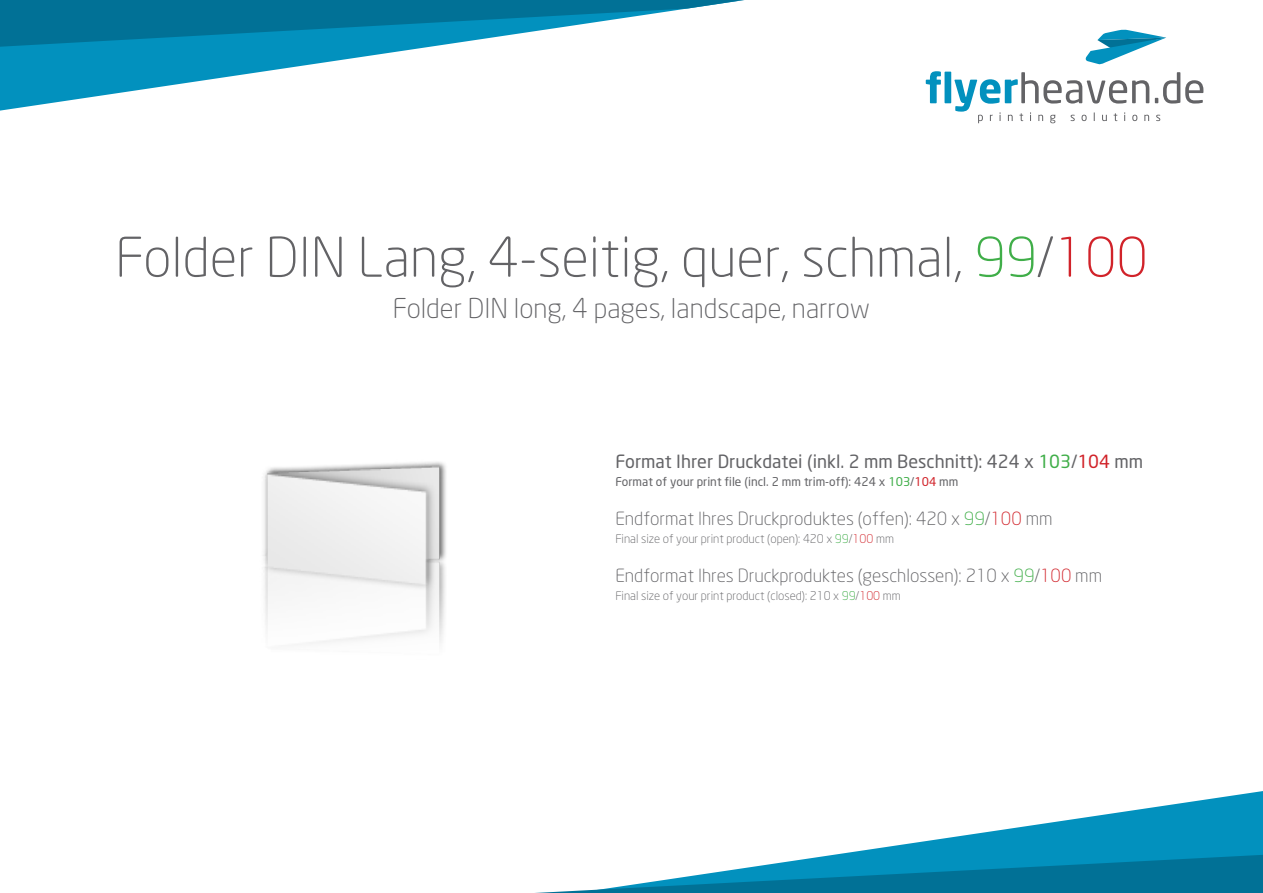
<style>
.page{position:relative;width:1263px;height:893px;background:#fff}
.page>*{position:absolute;margin:0;border:0;box-sizing:border-box;transform-origin:0 0}
.t1{font:300 54px "Neo Sans";color:#636366}
.t2{font:300 27px "Neo Sans";color:#636366}
.t3{font:300 18px "Neo Sans";color:#636366}
.t4{font:18px "Neo Sans";color:#636366}
.t5{font:300 12px "Neo Sans";color:#636366}
.t6{font:12px "Neo Sans";color:#636366}
.s1{color:#40ae49}
.s2{color:#d1232a}
</style>
<div class="page">
<svg style="left:0;top:47px;width:428px;height:64px"></svg>
<svg style="left:0;top:0;width:744px;height:47px"></svg>
<svg style="left:833px;top:791px;width:430px;height:64px"></svg>
<svg style="left:535px;top:855px;width:728px;height:38px"></svg>
<svg style="left:1085px;top:29px;width:81px;height:35px"></svg>
<svg style="left:1156px;top:115px;width:4px;height:6px"></svg>
<svg style="left:1155px;top:72px;width:48px;height:32px"></svg>
<svg style="left:926px;top:71px;width:15px;height:32px"></svg>
<div style="left:944px;top:72px;width:7px;height:31px;background:#0291be"></div>
<svg style="left:954px;top:72px;width:195px;height:51px"></svg>
<img style="left:263px;top:462px;width:183px;height:183px">
<h1 class="t1" style="left:115px;top:225px;width:1034px">Folder DIN Lang, 4-seitig, quer, schmal, <span class="s1">99</span>/<span class="s2">100</span></h1>
<h2 class="t2" style="left:393px;top:292px;width:479px">Folder DIN long, 4 pages, landscape, narrow</h2>
<p class="t4" style="left:615px;top:450px;width:529px">Format Ihrer Druckdatei (inkl. 2 mm Beschnitt): 424 x <span class="s1">103</span>/<span class="s2">104</span> mm</p>
<p class="t6" style="left:615px;top:474px;width:345px">Format of your print file (incl. 2 mm trim-off): 424 x <span class="s1">103</span>/<span class="s2">104</span> mm</p>
<p class="t3" style="left:615px;top:507px;width:439px">Endformat Ihres Druckproduktes (offen): 420 x <span class="s1">99</span>/<span class="s2">100</span> mm</p>
<p class="t5" style="left:615px;top:531px;width:280px">Final size of your print product (open): 420 x <span class="s1">99</span>/<span class="s2">100</span> mm</p>
<p class="t3" style="left:615px;top:564px;width:488px">Endformat Ihres Druckproduktes (geschlossen): 210 x <span class="s1">99</span>/<span class="s2">100</span> mm</p>
<p class="t5" style="left:615px;top:588px;width:287px">Final size of your print product (closed): 210 x <span class="s1">99</span>/<span class="s2">100</span> mm</p>
</div>
